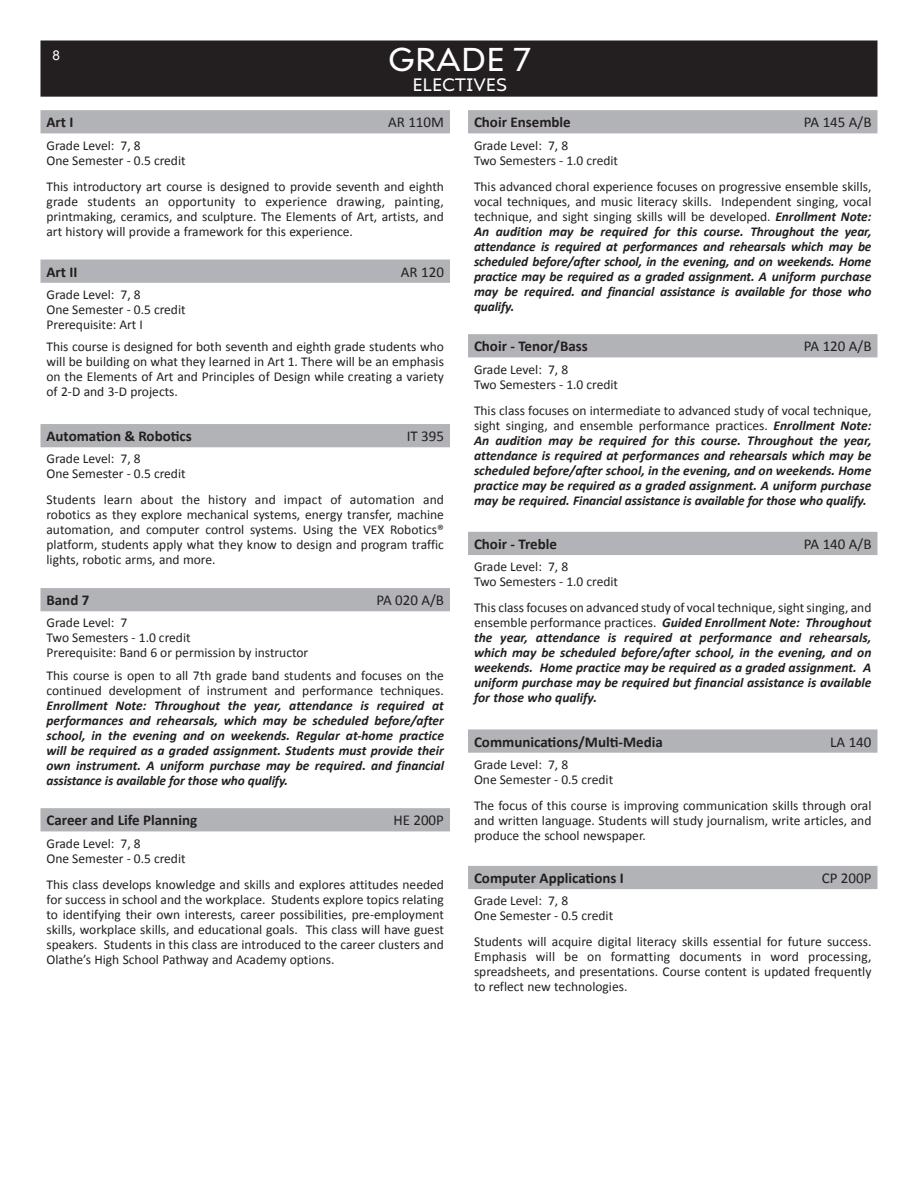
<style>
.page{position:relative;width:918px;height:1188px;background:#fff}
.page>*{position:absolute;margin:0;border:0;box-sizing:border-box;transform-origin:0 0}
.t1{font:33px "Ariana Pro";color:#fff}
.t2{font:18px "Ariana Pro";color:#fff}
.t3{font:700 15px "Calibri";color:#231f20}
.t4{font:15px "Calibri";color:#231f20}
.Descriptions{font:italic 700 13.5px/15px "Calibri";letter-spacing:-.01em;color:#231f20;text-align:justify}
.Descriptions-2{font:13.5px/15px "Calibri";color:#231f20;text-align:justify}
.More_Classes_offered{font:13.5px/15px "Calibri";color:#231f20;text-align:justify}
.t5{font:13.5px "Arial";color:#fff}
.s1{font-weight:400;font-style:normal}
</style>
<div class="page">
<div style="left:41px;top:41px;width:836px;height:55px;background:#231f20"></div>
<div style="left:40px;top:40px;width:838px;height:57px;border:2px solid #231f20"></div>
<div style="left:40px;top:110px;width:410px;height:23px;background:#b2b3b7"></div>
<div style="left:40px;top:260px;width:410px;height:23px;background:#b2b3b7"></div>
<div style="left:40px;top:424px;width:410px;height:23px;background:#b2b3b7"></div>
<div style="left:40px;top:588px;width:410px;height:23px;background:#b2b3b7"></div>
<div style="left:40px;top:808px;width:410px;height:23px;background:#b2b3b7"></div>
<div style="left:468px;top:110px;width:410px;height:23px;background:#b2b3b7"></div>
<div style="left:468px;top:334px;width:410px;height:23px;background:#b2b3b7"></div>
<div style="left:468px;top:532px;width:410px;height:23px;background:#b2b3b7"></div>
<svg style="left:468px;top:729px;width:410px;height:24px"></svg>
<div style="left:468px;top:866px;width:410px;height:23px;background:#b2b3b7"></div>
<p class="t5" style="left:53px;top:46px;width:9px">8</p>
<p class="t1" style="left:388px;top:37px;width:145px">GRADE 7</p>
<p class="t2" style="left:412px;top:72px;width:96px">ELECTIVES</p>
<p class="t3" style="left:46px;top:112px;width:29px">Art I</p>
<p class="t4" style="left:388px;top:112px;width:57px">AR 110M</p>
<p class="Descriptions-2" style="left:46px;top:137px;width:96px">Grade Level: 7, 8</p>
<p class="Descriptions-2" style="left:46px;top:152px;width:141px">One Semester - 0.5 credit</p>
<p class="Descriptions-2" style="left:46px;top:178px;width:399px">This introductory art course is designed to provide seventh and eighth grade students an opportunity to experience drawing, painting, printmaking, ceramics, and sculpture. The Elements of Art, artists, and art history will provide a framework for this experience.</p>
<p class="t3" style="left:46px;top:261px;width:33px">Art II</p>
<p class="t4" style="left:401px;top:261px;width:45px">AR 120</p>
<p class="Descriptions-2" style="left:46px;top:287px;width:96px">Grade Level: 7, 8</p>
<p class="Descriptions-2" style="left:46px;top:302px;width:141px">One Semester - 0.5 credit</p>
<p class="Descriptions-2" style="left:46px;top:317px;width:98px">Prerequisite: Art I</p>
<p class="Descriptions-2" style="left:46px;top:339px;width:399px">This course is designed for both seventh and eighth grade students who will be building on what they learned in Art 1. There will be an emphasis on the Elements of Art and Principles of Design while creating a variety of 2-D and 3-D projects.</p>
<p class="t3" style="left:46px;top:426px;width:147px">Automation &amp; Robotics</p>
<p class="t4" style="left:407px;top:426px;width:39px">IT 395</p>
<p class="Descriptions-2" style="left:46px;top:451px;width:96px">Grade Level: 7, 8</p>
<p class="Descriptions-2" style="left:46px;top:466px;width:141px">One Semester - 0.5 credit</p>
<p class="Descriptions-2" style="left:46px;top:492px;width:399px">Students learn about the history and impact of automation and robotics as they explore mechanical systems, energy transfer, machine automation, and computer control systems. Using the VEX Robotics® platform, students apply what they know to design and program traffic lights, robotic arms, and more.</p>
<p class="t3" style="left:46px;top:590px;width:44px">Band 7</p>
<p class="t4" style="left:376px;top:590px;width:69px">PA 020 A/B</p>
<p class="Descriptions-2" style="left:46px;top:615px;width:82px">Grade Level: 7</p>
<p class="Descriptions-2" style="left:46px;top:630px;width:146px">Two Semesters - 1.0 credit</p>
<p class="Descriptions-2" style="left:46px;top:645px;width:263px">Prerequisite: Band 6 or permission by instructor</p>
<p class="Descriptions" style="left:46px;top:667px;width:399px"><span class="s1">This course is open to all 7th grade band students and focuses on the continued development of instrument and performance techniques.<br></span>Enrollment Note: Throughout the year, attendance is required at performances and rehearsals, which may be scheduled before/after school, in the evening and on weekends. Regular at-home practice will be required as a graded assignment. Students must provide their own instrument. A uniform purchase may be required. and financial assistance is available for those who qualify.</p>
<p class="t3" style="left:46px;top:810px;width:152px">Career and Life Planning</p>
<p class="t4" style="left:393px;top:810px;width:52px">HE 200P</p>
<p class="Descriptions-2" style="left:46px;top:835px;width:96px">Grade Level: 7, 8</p>
<p class="Descriptions-2" style="left:46px;top:850px;width:141px">One Semester - 0.5 credit</p>
<p class="Descriptions-2" style="left:46px;top:876px;width:399px">This class develops knowledge and skills and explores attitudes needed for success in school and the workplace. Students explore topics relating to identifying their own interests, career possibilities, pre-employment skills, workplace skills, and educational goals. This class will have guest speakers. Students in this class are introduced to the career clusters and Olathe’s High School Pathway and Academy options.</p>
<p class="t3" style="left:474px;top:112px;width:98px">Choir Ensemble</p>
<p class="t4" style="left:804px;top:112px;width:69px">PA 145 A/B</p>
<p class="Descriptions-2" style="left:474px;top:137px;width:96px">Grade Level: 7, 8</p>
<p class="Descriptions-2" style="left:474px;top:152px;width:146px">Two Semesters - 1.0 credit</p>
<p class="Descriptions" style="left:474px;top:178px;width:399px"><span class="s1">This advanced choral experience focuses on progressive ensemble skills, vocal techniques, and music literacy skills. Independent singing, vocal technique, and sight singing skills will be developed.</span> Enrollment Note:<br>An audition may be required for this course. Throughout the year, attendance is required at performances and rehearsals which may be scheduled before/after school, in the evening, and on weekends. Home practice may be required as a graded assignment. A uniform purchase may be required. and financial assistance is available for those who qualify.</p>
<p class="t3" style="left:474px;top:336px;width:115px">Choir - Tenor/Bass</p>
<p class="t4" style="left:804px;top:336px;width:69px">PA 120 A/B</p>
<p class="Descriptions-2" style="left:474px;top:361px;width:96px">Grade Level: 7, 8</p>
<p class="Descriptions-2" style="left:474px;top:376px;width:146px">Two Semesters - 1.0 credit</p>
<p class="Descriptions" style="left:474px;top:402px;width:399px"><span class="s1">This class focuses on intermediate to advanced study of vocal technique, sight singing, and ensemble performance practices.</span> Enrollment Note:<br>An audition may be required for this course. Throughout the year, attendance is required at performances and rehearsals which may be scheduled before/after school, in the evening, and on weekends. Home practice may be required as a graded assignment. A uniform purchase may be required. Financial assistance is available for those who qualify.</p>
<p class="t3" style="left:474px;top:533px;width:85px">Choir - Treble</p>
<p class="t4" style="left:804px;top:534px;width:69px">PA 140 A/B</p>
<p class="Descriptions-2" style="left:474px;top:559px;width:96px">Grade Level: 7, 8</p>
<p class="Descriptions-2" style="left:474px;top:574px;width:146px">Two Semesters - 1.0 credit</p>
<p class="Descriptions" style="left:474px;top:600px;width:399px"><span class="s1">This class focuses on advanced study of vocal technique, sight singing, and ensemble performance practices.</span> Guided Enrollment Note: Throughout the year, attendance is required at performance and rehearsals, which may be scheduled before/after school, in the evening, and on weekends. Home practice may be required as a graded assignment. A uniform purchase may be required but financial assistance is available for those who qualify.</p>
<p class="t3" style="left:474px;top:731px;width:191px">Communications/Multi-Media</p>
<p class="t4" style="left:830px;top:731px;width:43px">LA 140</p>
<p class="Descriptions-2" style="left:474px;top:756px;width:96px">Grade Level: 7, 8</p>
<p class="Descriptions-2" style="left:474px;top:771px;width:141px">One Semester - 0.5 credit</p>
<p class="More_Classes_offered" style="left:474px;top:797px;width:399px">The focus of this course is improving communication skills through oral and written language. Students will study journalism, write articles, and produce the school newspaper.</p>
<p class="t3" style="left:474px;top:868px;width:151px">Computer Applications I</p>
<p class="t4" style="left:822px;top:868px;width:51px">CP 200P</p>
<p class="Descriptions-2" style="left:474px;top:893px;width:96px">Grade Level: 7, 8</p>
<p class="Descriptions-2" style="left:474px;top:908px;width:141px">One Semester - 0.5 credit</p>
<p class="Descriptions-2" style="left:474px;top:934px;width:399px">Students will acquire digital literacy skills essential for future success.<br>Emphasis will be on formatting documents in word processing, spreadsheets, and presentations. Course content is updated frequently to reflect new technologies.</p>
</div>
